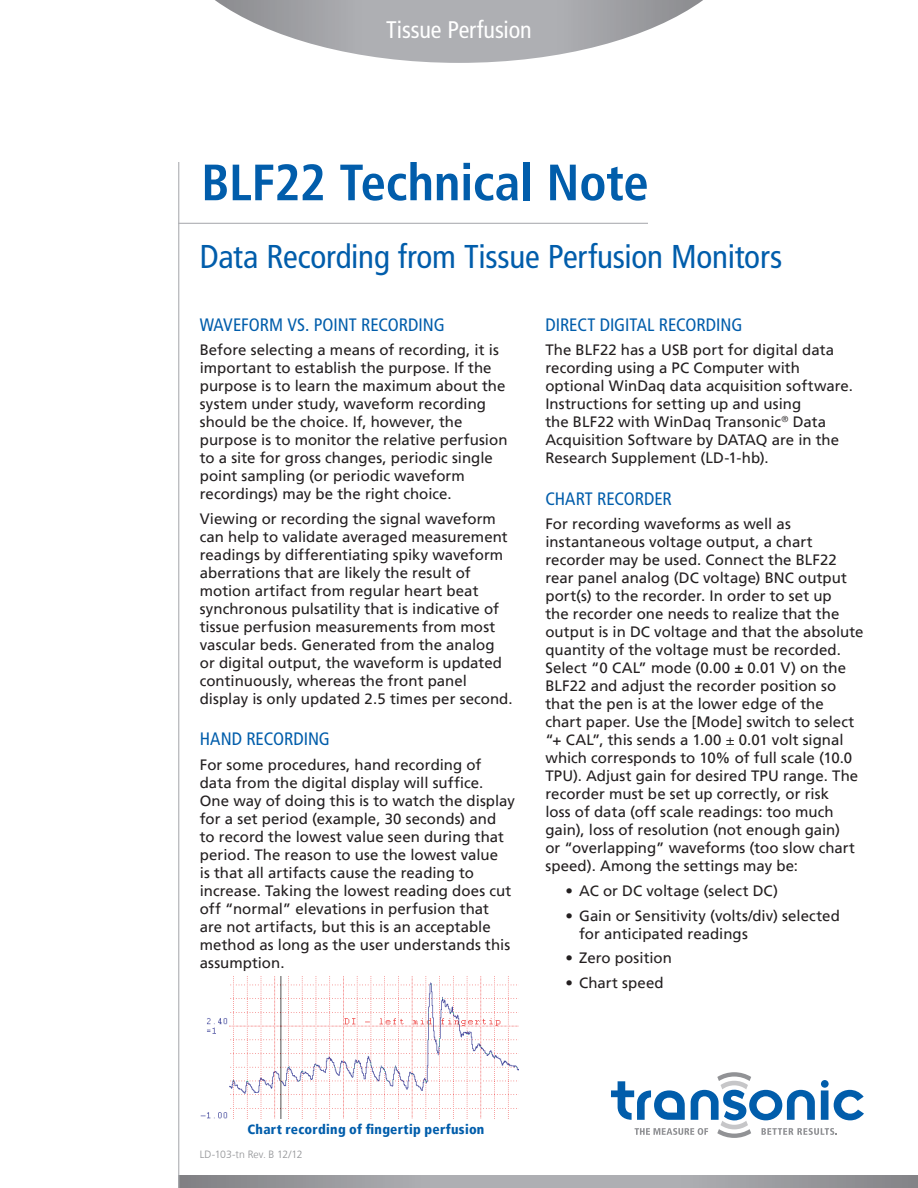
<style>
.page{position:relative;width:918px;height:1188px;background:#fff}
.page>*{position:absolute;margin:0;border:0;box-sizing:border-box;transform-origin:0 0}
.Heading{font:700 condensed 51px "Frutiger LT";letter-spacing:-.005em;color:#015dab}
.Heading_Small{font:condensed 33px "Frutiger LT";letter-spacing:-.005em;color:#015dab}
.Oval_Text{font:condensed 24px "Frutiger LT";letter-spacing:-.005em;color:#fff}
.Subheading_Orange{font:condensed 18px "Frutiger LT";letter-spacing:-.005em;color:#015dab}
.Body_Copy{font:15px/18px "Frutiger LT";letter-spacing:.005em;color:#231f20}
.Captions_Orange{font:900 condensed 13.5px "Frutiger LT";letter-spacing:.02em;color:#015dab}
.Document_Info{font:300 10.5px "Frutiger LT";letter-spacing:-.005em;color:#919295}
.s1{font-weight:300}
</style>
<div class="page">
<svg style="left:215px;top:0;width:488px;height:63px"></svg>
<hr style="left:178px;top:223px;width:470px;height:1px;background:#aeafb3">
<svg style="left:611px;top:1072px;width:253px;height:66px"></svg>
<svg style="left:179px;top:1175px;width:739px;height:13px;background:#9e9fa3"></svg>
<hr style="left:178px;top:162px;width:1px;height:1026px;background:#aeafb3">
<img style="left:200px;top:976px;width:319px;height:143px">
<p class="Oval_Text" style="left:386px;top:16px;width:147px">Tissue Perfusion</p>
<p class="Heading" style="left:201px;top:152px;width:449px">BLF22 Technical Note</p>
<p class="Heading_Small" style="left:200px;top:237px;width:584px">Data Recording from Tissue Perfusion Monitors</p>
<p class="Subheading_Orange" style="left:200px;top:314px;width:246px">WAVEFORM VS. POINT RECORDING</p>
<p class="Body_Copy" style="left:200px;top:341px;width:309px">Before selecting a means of recording, it is important to establish the purpose. If the purpose is to learn the maximum about the system under study, waveform recording should be the choice. If, however, the purpose is to monitor the relative perfusion to a site for gross changes, periodic single point sampling (or periodic waveform recordings) may be the right choice.</p>
<p class="Body_Copy" style="left:200px;top:510px;width:314px">Viewing or recording the signal waveform can help to validate averaged measurement readings by differentiating spiky waveform aberrations that are likely the result of motion artifact from regular heart beat synchronous pulsatility that is indicative of tissue perfusion measurements from most vascular beds. Generated from the analog or digital output, the waveform is updated continuously, whereas the front panel display is only updated 2.5 times per second.</p>
<p class="Subheading_Orange" style="left:200px;top:729px;width:132px">HAND RECORDING</p>
<p class="Body_Copy" style="left:200px;top:756px;width:317px">For some procedures, hand recording of data from the digital display will suffice.<br>One way of doing this is to watch the display for a set period (example, 30 seconds) and<br>to record the lowest value seen during that period. The reason to use the lowest value<br>is that all artifacts cause the reading to increase. Taking the lowest reading does cut off “normal” elevations in perfusion that are not artifacts, but this is an acceptable method as long as the user understands this assumption.</p>
<p class="Subheading_Orange" style="left:545px;top:314px;width:199px">DIRECT DIGITAL RECORDING</p>
<p class="Body_Copy" style="left:545px;top:341px;width:309px">The BLF22 has a USB port for digital data recording using a PC Computer with optional WinDaq data acquisition software.<br>Instructions for setting up and using<br>the BLF22 with WinDaq Transonic<sup>®</sup> Data Acquisition Software by DATAQ are in the Research Supplement (LD-1-hb).</p>
<p class="Subheading_Orange" style="left:545px;top:488px;width:128px">CHART RECORDER</p>
<p class="Body_Copy" style="left:545px;top:515px;width:320px">For recording waveforms as well as instantaneous voltage output, a chart recorder may be used. Connect the BLF22 rear panel analog (DC voltage) BNC output port(s) to the recorder. In order to set up<br>the recorder one needs to realize that the output is in DC voltage and that the absolute quantity of the voltage must be recorded.<br>Select “0 CAL” mode (0.00 ± 0.01 V) on the BLF22 and adjust the recorder position so that the pen is at the lower edge of the chart paper. Use the [Mode] switch to select “+ CAL”, this sends a 1.00 <span class="s1">±</span> 0.01 volt signal which corresponds to 10% of full scale (10.0<br>TPU). Adjust gain for desired TPU range. The recorder must be set up correctly, or risk<br>loss of data (off scale readings: too much gain), loss of resolution (not enough gain)<br>or “overlapping” waveforms (too slow chart speed). Among the settings may be:</p>
<p class="Body_Copy" style="left:566px;top:882px;width:214px">• AC or DC voltage (select DC)</p>
<p class="Body_Copy" style="left:579px;top:906px;width:262px;text-indent:-14px">• Gain or Sensitivity (volts/div) selected for anticipated readings</p>
<p class="Body_Copy" style="left:566px;top:949px;width:108px">• Zero position</p>
<p class="Body_Copy" style="left:566px;top:974px;width:100px">• Chart speed</p>
<p class="Captions_Orange" style="left:248px;top:1121px;width:238px">Chart recording of fingertip perfusion</p>
<p class="Document_Info" style="left:200px;top:1149px;width:104px">LD-103-tn Rev. B 12/12</p>
</div>
